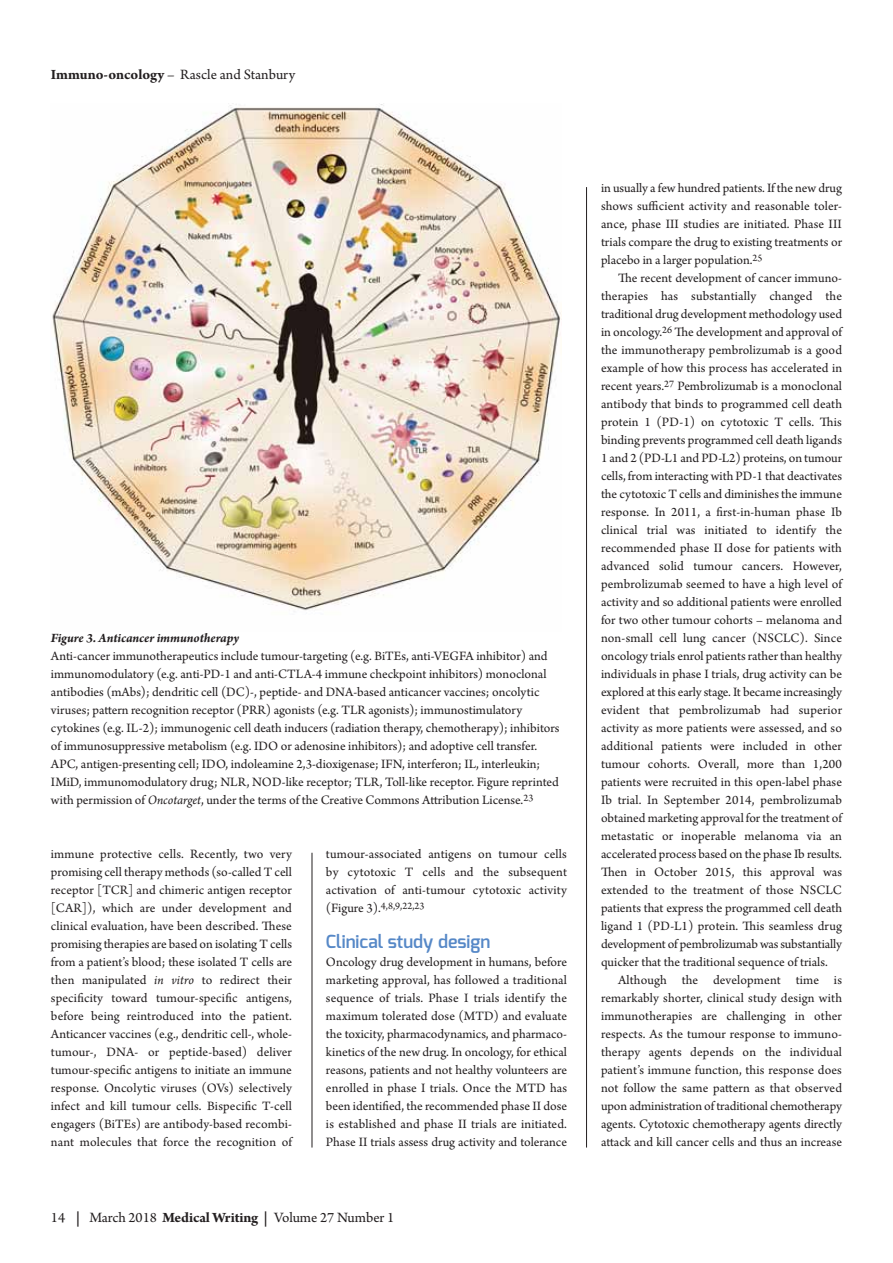
<style>
.page{position:relative;width:893px;height:1263px;background:#fff}
.page>*{position:absolute;margin:0;border:0;box-sizing:border-box;transform-origin:0 0}
.t1{font:600 18px "Exo";color:#5688c7}
.t2{font:15px "Arno Pro";letter-spacing:-.005em;color:#231f20}
.t3{font:13.5px/18px "Arno Pro";color:#231f20;text-align:justify}
.t4{font:italic 700 13.5px "Arno Pro";letter-spacing:-.005em;color:#231f20}
.t5{font:10.5px "Arno Pro";color:#231f20}
.s1{font-weight:700}
.s2{font-style:italic}
.s3{font-size:13.5px}
</style>
<div class="page">
<hr style="left:312px;top:853px;width:1px;height:295px;background:#231f20">
<hr style="left:586px;top:187px;width:1px;height:961px;background:#231f20">
<img style="left:52px;top:104px;width:509px;height:508px">
<p class="t2" style="left:51px;top:69px;width:246px"><span class="s1">Immuno-oncology</span> – Rascle and Stanbury</p>
<p class="t4" style="left:51px;top:633px;width:190px">Figure 3. Anticancer immunotherapy</p>
<p class="t3" style="left:51px;top:648px;width:510px;text-align:left">Anti-cancer immunotherapeutics include tumour-targeting (e.g. BiTEs, anti-VEGFA inhibitor) and immunomodulatory (e.g. anti-PD-1 and anti-CTLA-4 immune checkpoint inhibitors) monoclonal antibodies (mAbs); dendritic cell (DC)-, peptide- and DNA-based anticancer vaccines; oncolytic viruses; pattern recognition receptor (PRR) agonists (e.g. TLR agonists); immunostimulatory cytokines (e.g. IL-2); immunogenic cell death inducers (radiation therapy, chemotherapy); inhibitors of immunosuppressive metabolism (e.g. IDO or adenosine inhibitors); and adoptive cell transfer.<br>APC, antigen-presenting cell; IDO, indoleamine 2,3-dioxigenase; IFN, interferon; IL, interleukin; IMiD, immunomodulatory drug; NLR, NOD-like receptor; TLR, Toll-like receptor. Figure reprinted with permission of <span class="s2">Oncotarget</span>, under the terms of the Creative Commons Attribution License.<sup>23</sup></p>
<p class="t3" style="left:51px;top:846px;width:243px">immune protective cells. Recently, two very promising cell therapy methods (so-called T cell receptor [TCR] and chimeric antigen receptor [CAR]), which are under development and clinical evaluation, have been described. These promising therapies are based on isolating T cells from a patient’s blood; these isolated T cells are then manipulated <span class="s2">in vitro</span> to redirect their specificity toward tumour-specific antigens, before being reintroduced into the patient.<br>Anticancer vaccines (e.g., dendritic cell-, whole&shy;tumour-, DNA- or peptide-based) deliver tumour-specific antigens to initiate an immune response. Oncolytic viruses (OVs) selectively infect and kill tumour cells. Bispecific T-cell engagers (BiTEs) are antibody-based recombi - nant molecules that force the recognition of</p>
<p class="t3" style="left:326px;top:846px;width:243px">tumour-associated antigens on tumour cells by cytotoxic T cells and the subsequent activation of anti-tumour cytotoxic activity</p>
<p class="t5" style="left:326px;top:902px;width:100px"><span class="s3">(Figure 3).</span>4,8,9,22,23</p>
<h1 class="t1" style="left:326px;top:934px;width:166px">Clinical study design</h1>
<p class="t3" style="left:326px;top:954px;width:243px">Oncology drug development in humans, before marketing approval, has followed a traditional sequence of trials. Phase I trials identify the maximum tolerated dose (MTD) and evaluate the toxicity, pharmacodynamics, and pharmaco - kinetics of the new drug. In oncology, for ethical reasons, patients and not healthy volunteers are enrolled in phase I trials. Once the MTD has been identified, the recommended phase II dose is established and phase II trials are initiated.<br>Phase II trials assess drug activity and tolerance</p>
<p class="t2" style="left:51px;top:1212px;width:345px">14 <span class="s1">|</span> March 2018 <span class="s1">Medical Writing |</span> Volume 27 Number 1</p>
<p class="t3" style="left:601px;top:180px;width:243px">in usually a few hundred patients. If the new drug shows sufficient activity and reasonable toler&shy;ance, phase III studies are initiated. Phase III trials compare the drug to existing treatments or placebo in a larger population.<sup>25</sup></p>
<p class="t3" style="left:601px;top:270px;width:243px;text-indent:17px">The recent development of cancer immuno&shy;therapies has substantially changed the traditional drug development methodology used in oncology.<sup>26</sup> The development and approval of the immunotherapy pembrolizumab is a good example of how this process has accelerated in recent years.<sup>27</sup> Pembrolizumab is a monoclonal antibody that binds to programmed cell death protein 1 (PD-1) on cytotoxic T cells. This binding prevents programmed cell death ligands 1 and 2 (PD-L1 and PD-L2) proteins, on tumour cells, from interacting with PD-1 that deactivates the cytotoxic T cells and diminishes the immune response. In 2011, a first-in-human phase Ib clinical trial was initiated to identify the recommended phase II dose for patients with advanced solid tumour cancers. However, pembrolizumab seemed to have a high level of activity and so additional patients were enrolled for two other tumour cohorts – melanoma and non-small cell lung cancer (NSCLC). Since oncology trials enrol patients rather than healthy individuals in phase I trials, drug activity can be explored at this early stage. It became increasingly evident that pembrolizumab had superior activity as more patients were assessed, and so additional patients were included in other tumour cohorts. Overall, more than 1,200 patients were recruited in this open-label phase Ib trial. In September 2014, pembrolizumab obtained marketing approval for the treatment of metastatic or inoperable melanoma via an accelerated process based on the phase Ib results.<br>Then in October 2015, this approval was extended to the treatment of those NSCLC patients that express the pro grammed cell death ligand 1 (PD-L1) protein. This seamless drug development of pembrolizumab was substantially quicker that the traditional sequence of trials.</p>
<p class="t3" style="left:601px;top:972px;width:243px;text-indent:17px">Although the development time is remarkably shorter, clinical study design with immunotherapies are challenging in other respects. As the tumour response to immuno - therapy agents depends on the individual patient’s immune function, this response does not follow the same pattern as that observed upon administration of traditional chemotherapy agents. Cytotoxic chemotherapy agents directly attack and kill cancer cells and thus an increase</p>
</div>
